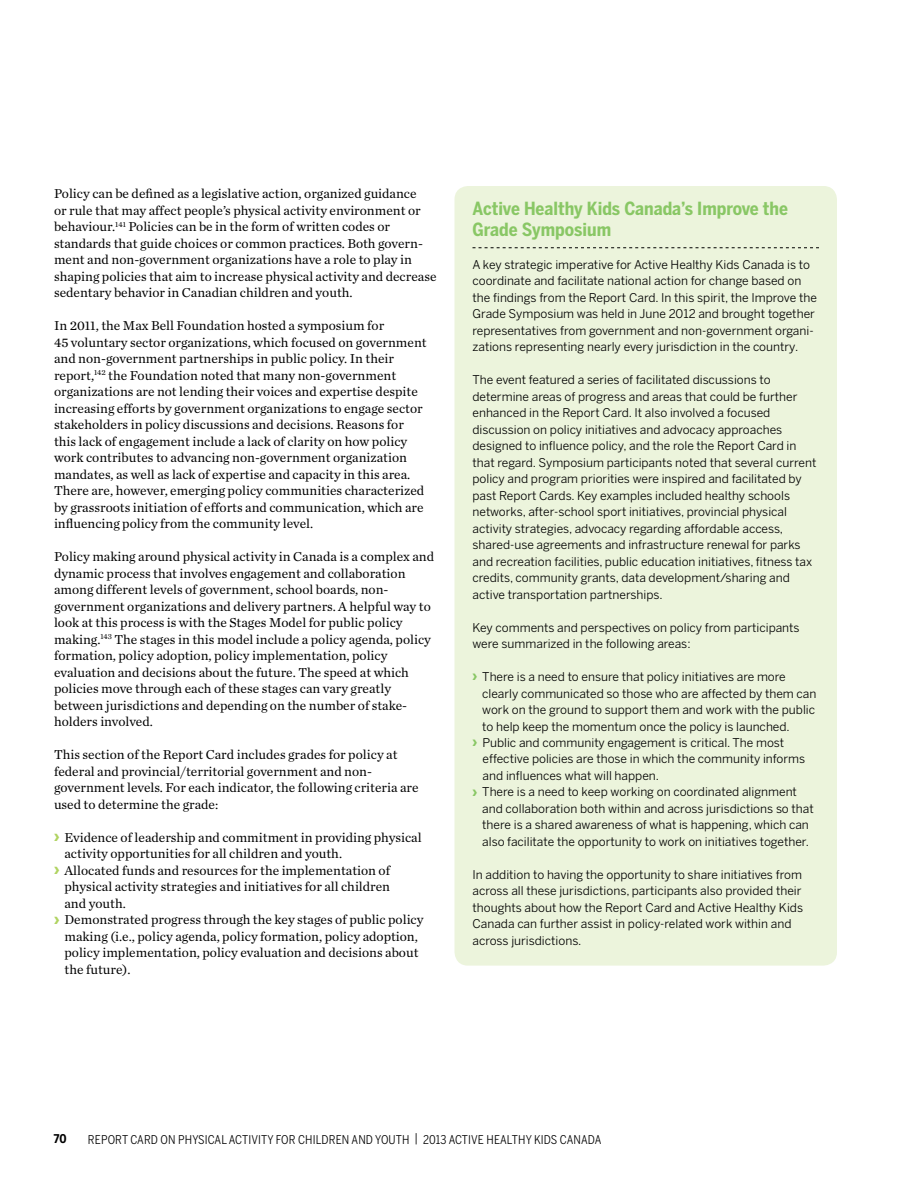
<style>
.page{position:relative;width:918px;height:1188px;background:#fff}
.page>*{position:absolute;margin:0;border:0;box-sizing:border-box;transform-origin:0 0}
.t1{font:700 18px/20.7px "Benton Sans Cond";color:#89c765}
.t2{font:13.5px/16.5px "Chronicle Text G1";color:#000}
.t3{font:12px/16.5px "Benton Sans";color:#000}
.t4{font:12px "Benton Sans Cond";letter-spacing:.01em;color:#000}
.t5{font:700 12px "Benton Sans Cond";color:#000}
.s1{font-family:"Benton Sans";font-weight:900;color:#b0d361}
.s2{font-weight:900;color:#89c765}
</style>
<div class="page">
<div style="left:454px;top:186px;width:383px;height:780px;background:#ecf4dc;border-radius:14px"></div>
<svg style="left:473px;top:247px;width:346px;height:1px"></svg>
<p class="t2" style="left:54px;top:185px;width:384px">Policy can be defined as a legislative action, organized guidance<br>or rule that may affect people’s physical activity environment or behaviour.<sup>141</sup> Policies can be in the form of written codes or standards that guide choices or common practices. Both govern&shy;ment and non-government organizations have a role to play in shaping policies that aim to increase physical activity and decrease sedentary behavior in Canadian children and youth.</p>
<p class="t2" style="left:54px;top:317px;width:374px">In 2011, the Max Bell Foundation hosted a symposium for<br>45 voluntary sector organizations, which focused on government and non-government partnerships in public policy. In their report,<sup>142</sup> the Foundation noted that many non-government organizations are not lending their voices and expertise despite increasing efforts by government organizations to engage sector stakeholders in policy discussions and decisions. Reasons for this lack of engagement include a lack of clarity on how policy work contributes to advancing non-government organization mandates, as well as lack of expertise and capacity in this area.<br>There are, however, emerging policy communities characterized by grassroots initiation of efforts and communication, which are influencing policy from the community level.</p>
<p class="t2" style="left:54px;top:548px;width:382px">Policy making around physical activity in Canada is a complex and dynamic process that involves engagement and collaboration among different levels of government, school boards, non&shy;government organizations and delivery partners. A helpful way to look at this process is with the Stages Model for public policy making.<sup>143</sup> The stages in this model include a policy agenda, policy formation, policy adoption, policy implementation, policy evaluation and decisions about the future. The speed at which policies move through each of these stages can vary greatly between jurisdictions and depending on the number of stake&shy;holders involved.</p>
<p class="t2" style="left:54px;top:746px;width:366px">This section of the Report Card includes grades for policy at federal and provincial/territorial government and non&shy;government levels. For each indicator, the following criteria are used to determine the grade:</p>
<p class="t2" style="left:54px;top:829px;width:369px"><span class="s1">›</span> Evidence of leadership and commitment in providing physical</p>
<p class="t2" style="left:65px;top:845px;width:279px">activity opportunities for all children and youth.</p>
<p class="t2" style="left:54px;top:862px;width:338px"><span class="s1">›</span> Allocated funds and resources for the implementation of</p>
<p class="t2" style="left:65px;top:878px;width:327px">physical activity strategies and initiatives for all children</p>
<p class="t2" style="left:65px;top:895px;width:63px">and youth.</p>
<p class="t2" style="left:54px;top:911px;width:371px"><span class="s1">›</span> Demonstrated progress through the key stages of public policy</p>
<p class="t2" style="left:65px;top:928px;width:355px">making (i.e., policy agenda, policy formation, policy adoption,</p>
<p class="t2" style="left:65px;top:944px;width:356px">policy implementation, policy evaluation and decisions about</p>
<p class="t2" style="left:65px;top:961px;width:68px">the future).</p>
<h1 class="t1" style="left:473px;top:198px;width:317px">Active Healthy Kids Canada’s Improve the<br>Grade Symposium</h1>
<p class="t3" style="left:473px;top:256px;width:346px">A key strategic imperative for Active Healthy Kids Canada is to coordinate and facilitate national action for change based on the findings from the Report Card. In this spirit, the Improve the Grade Symposium was held in June 2012 and brought together representatives from government and non-government organi&shy;zations representing nearly every jurisdiction in the country.</p>
<p class="t3" style="left:473px;top:372px;width:345px">The event featured a series of facilitated discussions to determine areas of progress and areas that could be further enhanced in the Report Card. It also involved a focused discussion on policy initiatives and advocacy approaches designed to influence policy, and the role the Report Card in that regard. Symposium participants noted that several current policy and program priorities were inspired and facilitated by past Report Cards. Key examples included healthy schools networks, after-school sport initiatives, provincial physical activity strategies, advocacy regarding affordable access, shared-use agreements and infrastructure renewal for parks and recreation facilities, public education initiatives, fitness tax credits, community grants, data development/sharing and active transportation partnerships.</p>
<p class="t3" style="left:473px;top:619px;width:329px">Key comments and perspectives on policy from participants were summarized in the following areas:</p>
<p class="t3" style="left:473px;top:669px;width:315px"><span class="s2">›</span> There is a need to ensure that policy initiatives are more</p>
<p class="t3" style="left:482px;top:685px;width:336px">clearly communicated so those who are affected by them can</p>
<p class="t3" style="left:482px;top:702px;width:334px">work on the ground to support them and work with the public</p>
<p class="t3" style="left:482px;top:718px;width:309px">to help keep the momentum once the policy is launched.</p>
<p class="t3" style="left:473px;top:735px;width:313px"><span class="s2">›</span> Public and community engagement is critical. The most</p>
<p class="t3" style="left:483px;top:751px;width:324px">effective policies are those in which the community informs</p>
<p class="t3" style="left:483px;top:768px;width:178px">and influences what will happen.</p>
<p class="t3" style="left:473px;top:784px;width:326px"><span class="s2">›</span> There is a need to keep working on coordinated alignment</p>
<p class="t3" style="left:482px;top:801px;width:333px">and collaboration both within and across jurisdictions so that</p>
<p class="t3" style="left:482px;top:817px;width:328px">there is a shared awareness of what is happening, which can</p>
<p class="t3" style="left:482px;top:834px;width:328px">also facilitate the opportunity to work on initiatives together.</p>
<p class="t3" style="left:473px;top:867px;width:332px">In addition to having the opportunity to share initiatives from across all these jurisdictions, participants also provided their thoughts about how the Report Card and Active Healthy Kids Canada can further assist in policy-related work within and across jurisdictions.</p>
<p class="t5" style="left:54px;top:1132px;width:14px">70</p>
<p class="t4" style="left:88px;top:1132px;width:515px">REPORT CARD ON PHYSICAL ACTIVITY FOR CHILDREN AND YOUTH | 2013 ACTIVE H EALTHY KIDS CANADA</p>
</div>
